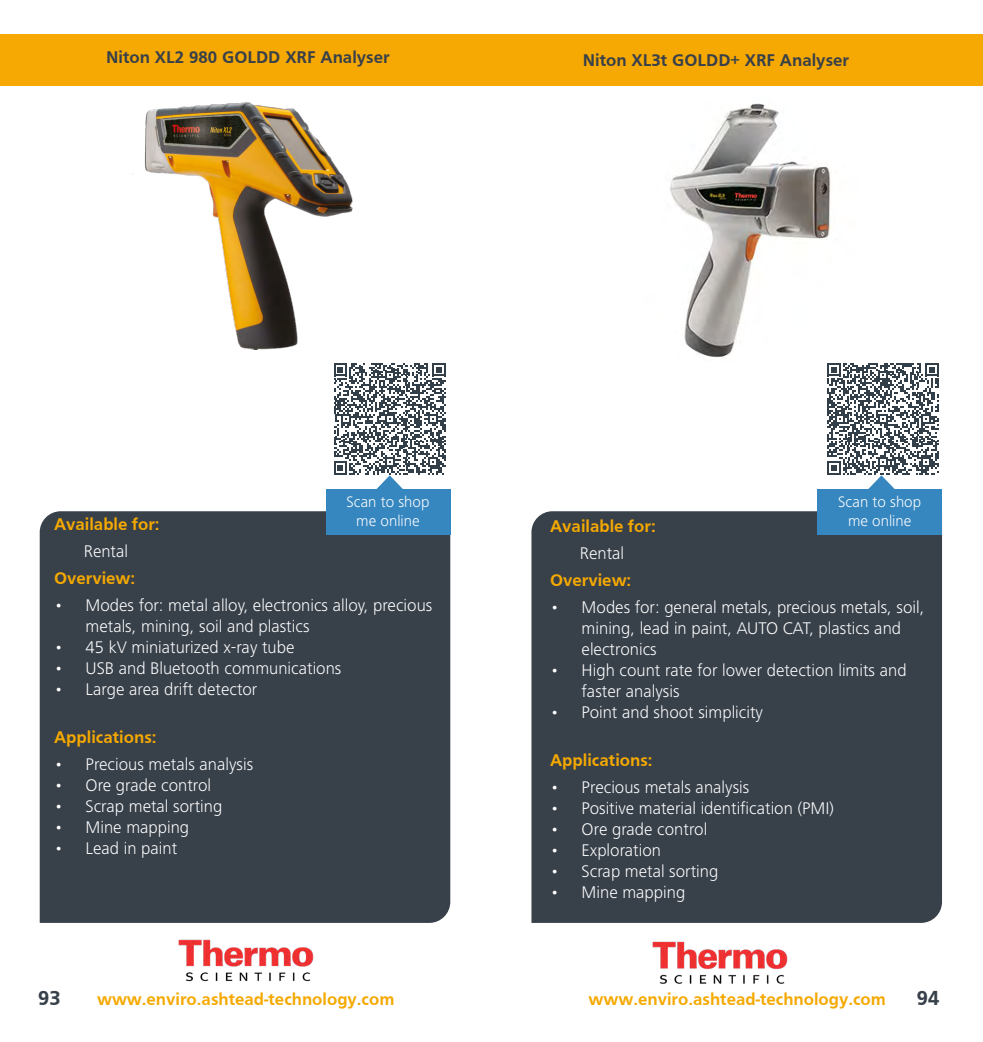
<style>
.page{position:relative;width:983px;height:1042px;background:#fff}
.page>*{position:absolute;margin:0;border:0;box-sizing:border-box;transform-origin:0 0}
.t1{font:700 21px "Frutiger";color:#38404a}
.t2{font:300 17.5px/21px "Frutiger Next LT";color:#fff}
.t3{font:700 17.5px "Frutiger";color:#f5a900}
.t4{font:700 17.5px "Frutiger";color:#38404a}
.t5{font:300 15.75px/18.9px "Frutiger Next LT";color:#fff;text-align:center}
</style>
<div class="page">
<div style="left:0;top:35px;width:982px;height:51px;background:#f6a803"></div>
<div style="left:531px;top:511px;width:410px;height:412px;background:#38404a"></div>
<div style="left:817px;top:489px;width:125px;height:45px;background:#3686c0"></div>
<div style="left:40px;top:511px;width:410px;height:412px;background:#38404a"></div>
<div style="left:325px;top:489px;width:125px;height:45px;background:#3686c0"></div>
<div style="left:48px;top:565px;width:395px;height:184px;background:#38404a"></div>
<hr style="left:46px;top:724px;width:2px;height:25px;background:#38404a">
<hr style="left:443px;top:724px;width:2px;height:25px;background:#38404a">
<hr style="left:46px;top:749px;width:399px;height:2px;background:#38404a">
<hr style="left:46px;top:751px;width:2px;height:130px;background:#38404a">
<hr style="left:443px;top:751px;width:2px;height:130px;background:#38404a">
<hr style="left:46px;top:881px;width:399px;height:2px;background:#38404a">
<hr style="left:46px;top:592px;width:2px;height:130px;background:#38404a">
<hr style="left:443px;top:592px;width:2px;height:130px;background:#38404a">
<hr style="left:46px;top:722px;width:399px;height:2px;background:#38404a">
<hr style="left:46px;top:565px;width:2px;height:25px;background:#38404a">
<hr style="left:443px;top:565px;width:2px;height:25px;background:#38404a">
<hr style="left:46px;top:590px;width:399px;height:2px;background:#38404a">
<hr style="left:46px;top:537px;width:2px;height:26px;background:#38404a">
<hr style="left:443px;top:537px;width:2px;height:26px;background:#38404a">
<hr style="left:46px;top:563px;width:399px;height:2px;background:#38404a">
<img style="left:132px;top:102px;width:221px;height:247px">
<img style="left:178px;top:939px;width:136px;height:43px">
<div style="left:543px;top:746px;width:388px;height:27px;background:#38404a"></div>
<hr style="left:542px;top:747px;width:2px;height:25px;background:#38404a">
<hr style="left:542px;top:772px;width:389px;height:2px;background:#38404a">
<hr style="left:542px;top:774px;width:2px;height:130px;background:#38404a">
<hr style="left:930px;top:774px;width:1px;height:130px;background:#38404a">
<hr style="left:542px;top:904px;width:389px;height:1px;background:#38404a">
<hr style="left:542px;top:593px;width:2px;height:152px;background:#38404a">
<hr style="left:930px;top:593px;width:1px;height:152px;background:#38404a">
<hr style="left:542px;top:745px;width:389px;height:2px;background:#38404a">
<img style="left:670px;top:103px;width:162px;height:255px">
<img style="left:652px;top:941px;width:136px;height:43px">
<svg style="left:827px;top:363px;width:111px;height:126px"></svg>
<svg style="left:334px;top:363px;width:112px;height:126px"></svg>
<p class="t4" style="left:106px;top:47px;width:285px">Niton XL2 980 GOLDD XRF Analyser</p>
<p class="t4" style="left:582px;top:50px;width:268px">Niton XL3t GOLDD+ XRF Analyser</p>
<p class="t5" style="left:346px;top:492px;width:84px">Scan to shop me online</p>
<p class="t3" style="left:54px;top:514px;width:107px">Available for:</p>
<p class="t2" style="left:84px;top:540px;width:46px">Rental</p>
<p class="t3" style="left:54px;top:568px;width:83px">Overview:</p>
<p class="t2" style="left:86px;top:595px;width:348px;text-indent:-31px">• Modes for: metal alloy, electronics alloy, precious metals, mining, soil and plastics</p>
<p class="t2" style="left:54px;top:637px;width:242px">• 45 kV miniaturized x-ray tube</p>
<p class="t2" style="left:54px;top:658px;width:289px">• USB and Bluetooth communications</p>
<p class="t2" style="left:54px;top:679px;width:205px">• Large area drift detector</p>
<p class="t3" style="left:54px;top:727px;width:104px">Applications:</p>
<p class="t2" style="left:54px;top:753px;width:201px">• Precious metals analysis</p>
<p class="t2" style="left:54px;top:774px;width:159px">• Ore grade control</p>
<p class="t2" style="left:54px;top:795px;width:170px">• Scrap metal sorting</p>
<p class="t2" style="left:54px;top:816px;width:137px">• Mine mapping</p>
<p class="t2" style="left:54px;top:837px;width:125px">• Lead in paint</p>
<p class="t5" style="left:838px;top:492px;width:84px">Scan to shop me online</p>
<p class="t3" style="left:550px;top:515px;width:107px">Available for:</p>
<p class="t2" style="left:579px;top:542px;width:46px">Rental</p>
<p class="t3" style="left:550px;top:570px;width:83px">Overview:</p>
<p class="t2" style="left:581px;top:596px;width:344px;text-indent:-32px">• Modes for: general metals, precious metals, soil, mining, lead in paint, AUTO CAT, plastics and electronics</p>
<p class="t2" style="left:581px;top:659px;width:326px;text-indent:-32px">• High count rate for lower detection limits and faster analysis</p>
<p class="t2" style="left:550px;top:701px;width:214px">• Point and shoot simplicity</p>
<p class="t3" style="left:550px;top:749px;width:104px">Applications:</p>
<p class="t2" style="left:550px;top:776px;width:201px">• Precious metals analysis</p>
<p class="t2" style="left:550px;top:797px;width:285px">• Positive material identification (PMI)</p>
<p class="t2" style="left:550px;top:818px;width:159px">• Ore grade control</p>
<p class="t2" style="left:550px;top:839px;width:112px">• Exploration</p>
<p class="t2" style="left:550px;top:860px;width:170px">• Scrap metal sorting</p>
<p class="t2" style="left:550px;top:881px;width:137px">• Mine mapping</p>
<p class="t1" style="left:38px;top:986px;width:24px">93</p>
<p class="t3" style="left:97px;top:989px;width:299px">www.enviro.ashtead-technology.com</p>
<p class="t3" style="left:588px;top:989px;width:299px">www.enviro.ashtead-technology.com</p>
<p class="t1" style="left:916px;top:986px;width:24px">94</p>
</div>
